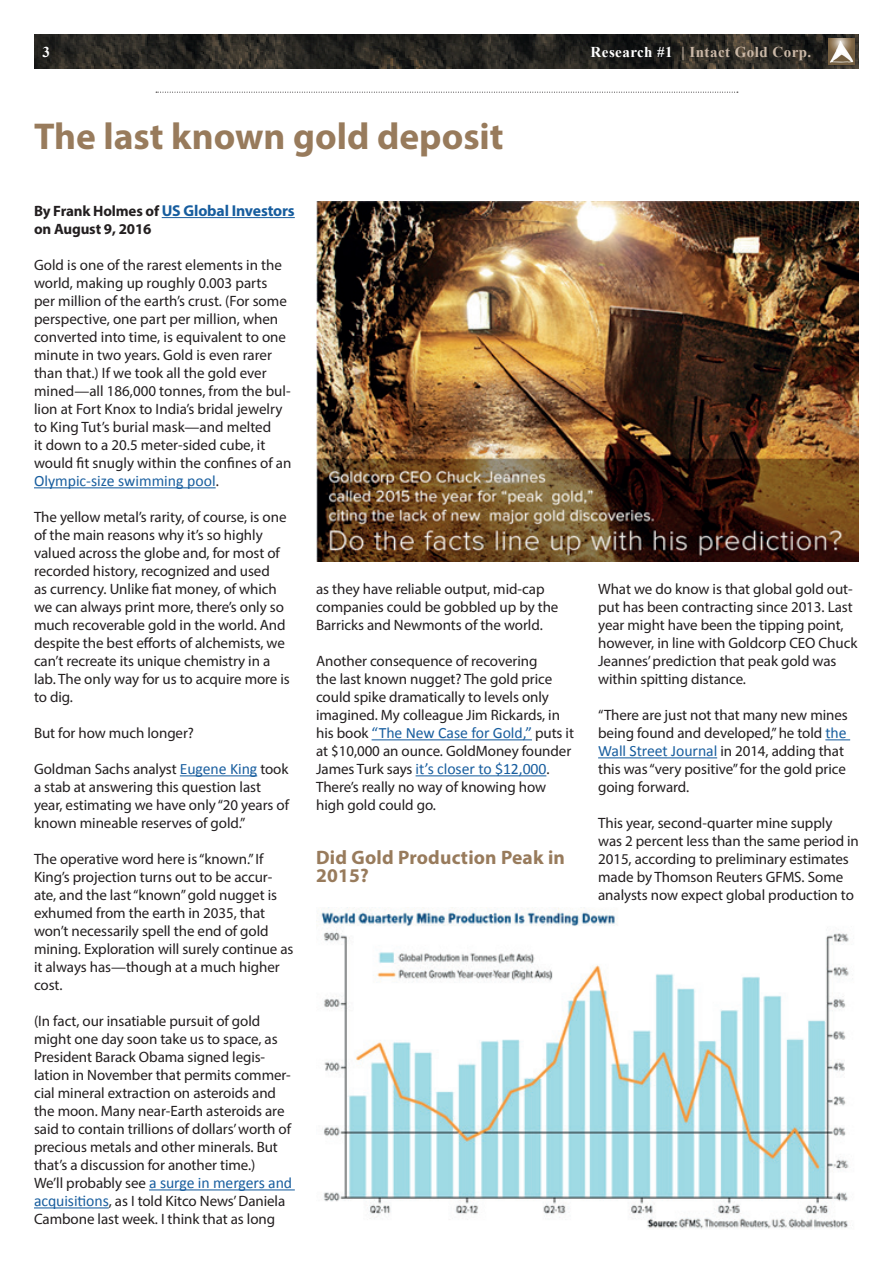
<style>
.page{position:relative;width:893px;height:1263px;background:#fff}
.page>*{position:absolute;margin:0;border:0;box-sizing:border-box;transform-origin:0 0}
.t1{font:700 37.5px "Myriad Pro";color:#987b5c}
.t2{font:700 19.5px/18px "Myriad Pro";letter-spacing:.01em;color:#987b5c}
.t3{font:15.75px "Calibri";letter-spacing:-.005em;color:#175d9e}
.t4{font:700 15.75px "Myriad Pro";letter-spacing:-.01em;color:#175d9e}
.t5{font:15px/18px "Myriad Pro";letter-spacing:-.005em;color:#231f20}
.t6{font:700 15px "Times New Roman";letter-spacing:.03em;color:#cab8a7}
.t7{font:700 15px "Myriad Pro";letter-spacing:-.01em;color:#231f20}
.t8{font:700 15px "Times New Roman";color:#fff}
.s1{color:#fff}
.s2{font-size:15px;color:#231f20}
.s3{font-family:"Myriad Pro";font-size:15px;color:#231f20}
.s4{font-family:"Calibri";font-size:15.75px;color:#175d9e}
</style>
<div class="page">
<hr style="left:162px;top:217px;width:133px;height:1px;background:#175d9e">
<hr style="left:34px;top:487px;width:182px;height:1px;background:#175d9e">
<hr style="left:180px;top:775px;width:77px;height:1px;background:#175d9e">
<hr style="left:149px;top:1189px;width:146px;height:1px;background:#175d9e">
<hr style="left:34px;top:1207px;width:75px;height:1px;background:#175d9e">
<hr style="left:372px;top:739px;width:160px;height:1px;background:#175d9e">
<hr style="left:416px;top:775px;width:130px;height:1px;background:#175d9e">
<svg style="left:825px;top:739px;width:25px;height:1px"></svg>
<hr style="left:598px;top:757px;width:119px;height:1px;background:#175d9e">
<img style="left:34px;top:34px;width:825px;height:35px">
<div style="left:827px;top:37px;width:29px;height:31px;background:#231f20;opacity:.65"></div>
<img style="left:828px;top:38px;width:26px;height:27px">
<svg style="left:156px;top:92px;width:582px;height:1px"></svg>
<img style="left:316px;top:202px;width:543px;height:360px">
<img style="left:317px;top:908px;width:532px;height:321px">
<p class="t8" style="left:43px;top:41px;width:9px">3</p>
<p class="t6" style="left:591px;top:41px;width:222px"><span class="s1">Research #1</span> | Intact Gold Corp.</p>
<h1 class="t1" style="left:34px;top:112px;width:471px">The last known gold deposit</h1>
<p class="t4" style="left:34px;top:200px;width:262px"><span class="s2">By Frank Holmes of</span> US Global Investors</p>
<p class="t7" style="left:34px;top:219px;width:119px">on August 9, 2016</p>
<p class="t5" style="left:34px;top:256px;width:259px">Gold is one of the rarest elements in the world, making up roughly 0.003 parts per million of the earth’s crust. (For some perspective, one part per million, when converted into time, is equivalent to one minute in two years. Gold is even rarer than that.) If we took all the gold ever mined—all 186,000 tonnes, from the bul&shy;lion at Fort Knox to India’s bridal jewelry to King Tut’s burial mask—and melted<br>it down to a 20.5 meter-sided cube, it would fit snugly within the confines of an</p>
<p class="t3" style="left:34px;top:471px;width:186px">Olympic-size swimming pool<span class="s3">.</span></p>
<p class="t5" style="left:34px;top:508px;width:257px">The yellow metal’s rarity, of course, is one of the main reasons why it’s so highly valued across the globe and, for most of recorded history, recognized and used<br>as currency. Unlike fiat money, of which we can always print more, there’s only so much recoverable gold in the world. And despite the best efforts of alchemists, we can’t recreate its unique chemistry in a lab. The only way for us to acquire more is to dig.</p>
<p class="t5" style="left:34px;top:724px;width:161px">But for how much longer?</p>
<p class="t5" style="left:34px;top:760px;width:257px">Goldman Sachs analyst <span class="s4">Eugene King</span> took a stab at answering this question last year, estimating we have only “20 years of known mineable reserves of gold.”</p>
<p class="t5" style="left:34px;top:850px;width:261px">The operative word here is “known.” If King’s projection turns out to be accur&shy;ate, and the last “known” gold nugget is exhumed from the earth in 2035, that won’t necessarily spell the end of gold mining. Exploration will surely continue as it always has—though at a much higher cost.</p>
<p class="t5" style="left:34px;top:1012px;width:259px">(In fact, our insatiable pursuit of gold might one day soon take us to space, as President Barack Obama signed legis&shy;lation in November that permits commer&shy;cial mineral extraction on asteroids and the moon. Many near-Earth asteroids are said to contain trillions of dollars’ worth of precious metals and other minerals. But that’s a discussion for another time.)</p>
<p class="t3" style="left:34px;top:1173px;width:260px"><span class="s3">We’ll probably see</span> a surge in mergers and</p>
<p class="t5" style="left:34px;top:1192px;width:253px"><span class="s4">acquisitions</span>, as I told Kitco News’ Daniela<br>Cambone last week. I think that as long</p>
<p class="t5" style="left:316px;top:580px;width:244px">as they have reliable output, mid-cap companies could be gobbled up by the<br>Barricks and Newmonts of the world.</p>
<p class="t5" style="left:316px;top:652px;width:245px">Another consequence of recovering the last known nugget? The gold price could spike dramatically to levels only imagined. My colleague Jim Rickards, in</p>
<p class="t3" style="left:316px;top:723px;width:259px"><span class="s3">his book</span> “The New Case for Gold,” <span class="s3">puts it</span></p>
<p class="t5" style="left:316px;top:742px;width:257px">at $10,000 an ounce. GoldMoney founder</p>
<p class="t3" style="left:316px;top:759px;width:235px"><span class="s3">James Turk says</span> it’s closer to $12,000<span class="s3">.</span></p>
<p class="t5" style="left:316px;top:778px;width:231px">There’s really no way of knowing how high gold could go.</p>
<h2 class="t2" style="left:316px;top:848px;width:250px">Did Gold Production Peak in<br>2015?</h2>
<p class="t5" style="left:598px;top:580px;width:261px">What we do know is that global gold out&shy;put has been contracting since 2013. Last year might have been the tipping point, however, in line with Goldcorp CEO Chuck Jeannes’ prediction that peak gold was within spitting distance.</p>
<p class="t5" style="left:598px;top:706px;width:251px">“There are just not that many new mines being found and developed,” he told <span class="s4">the</span></p>
<p class="t3" style="left:598px;top:741px;width:247px">Wall Street Journal <span class="s3">in 2014, adding that</span></p>
<p class="t5" style="left:598px;top:760px;width:249px">this was “very positive” for the gold price going forward.</p>
<p class="t5" style="left:598px;top:814px;width:262px">This year, second-quarter mine supply was 2 percent less than the same period in 2015, according to preliminary estimates made by Thomson Reuters GFMS. Some analysts now expect global production to</p>
</div>
